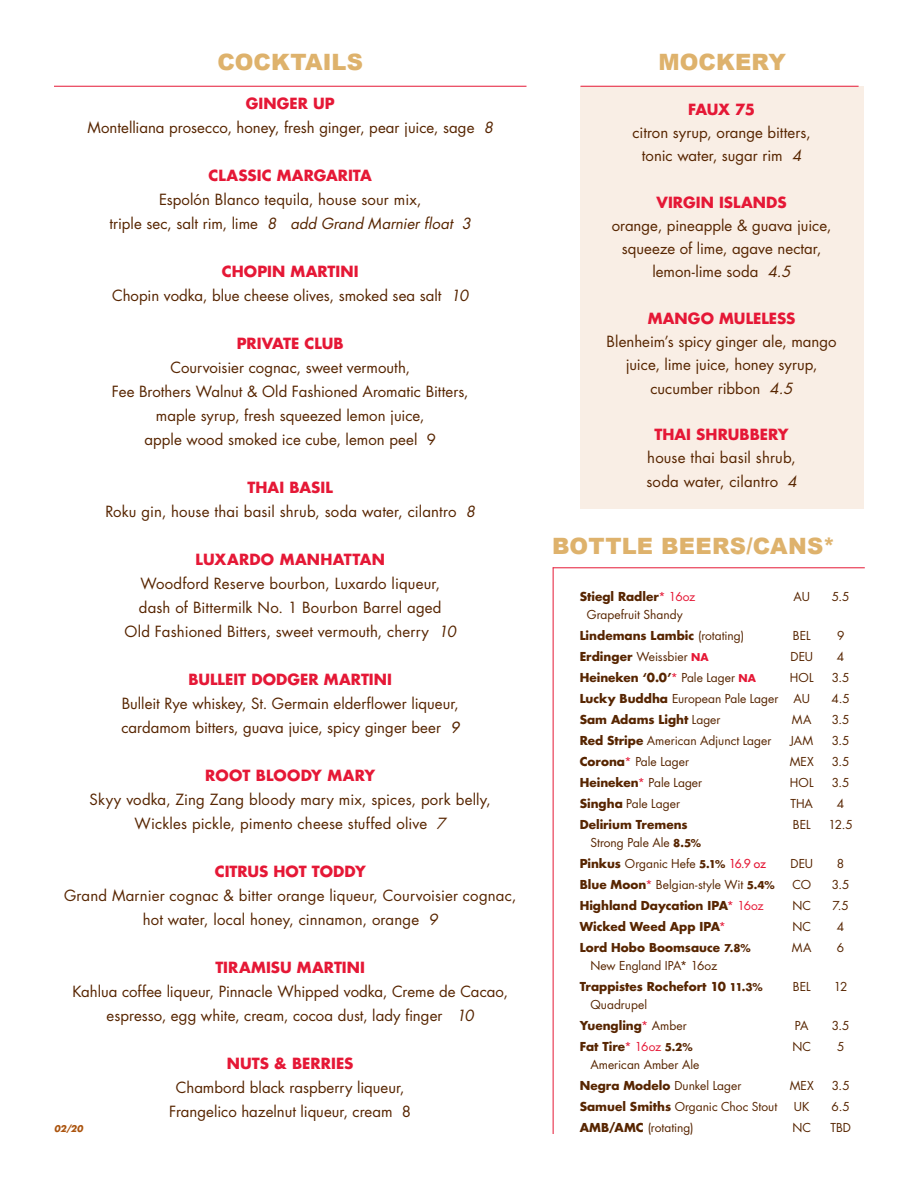
<style>
.page{position:relative;width:918px;height:1188px;background:#fff}
.page>*{position:absolute;margin:0;border:0;box-sizing:border-box;transform-origin:0 0}
.t1{font:900 22.5px "Arial";letter-spacing:.005em;color:#deb26c}
.t2{font:15px/23.2px "Futura";letter-spacing:.005em;color:#572500;text-align:center}
.t3{font:700 15px "Futura";letter-spacing:.005em;color:#e51836}
.t4{font:12px "Futura";color:#572500}
.t5{font:700 12px "Futura";color:#572500}
.t6{font:italic 700 9px "Futura";color:#ab540e}
.s1{font-style:italic}
.s2{font-weight:400;color:#e51836}
.s3{font-weight:400}
.s4{font-weight:700}
.s5{font-weight:700;font-size:10.5px;color:#e51836}
.s6{font-size:10.5px;color:#e51836}
.s7{color:#e51836}
.s8{font-weight:700;font-size:10.5px}
.s9{font-size:10.5px}
</style>
<div class="page">
<div style="left:580px;top:86px;width:284px;height:423px;background:#f9eee5"></div>
<hr style="left:553px;top:567px;width:1px;height:567px;background:#e51836">
<hr style="left:54px;top:86px;width:472px;height:1px;background:#e51836">
<hr style="left:580px;top:86px;width:279px;height:1px;background:#e51836">
<hr style="left:553px;top:567px;width:312px;height:1px;background:#e51836">
<p class="t1" style="left:217px;top:46px;width:147px">COCKTAILS</p>
<p class="t3" style="left:246px;top:93px;width:91px">GINGER UP</p>
<p class="t2" style="left:88px;top:116px;width:407px">Montelliana prosecco, honey, fresh ginger, pear juice, sage <span class="s1">8</span></p>
<p class="t3" style="left:209px;top:165px;width:165px">CLASSIC MARGARITA</p>
<p class="t2" style="left:159px;top:188px;width:264px">Espolón Blanco tequila, house sour mix,</p>
<p class="t2" style="left:109px;top:212px;width:363px">triple sec, salt rim, lime <span class="s1">8 add Grand Marnier float 3</span></p>
<p class="t3" style="left:222px;top:261px;width:138px">CHOPIN MARTINI</p>
<p class="t2" style="left:112px;top:284px;width:358px">Chopin vodka, blue cheese olives, smoked sea salt <span class="s1">10</span></p>
<p class="t3" style="left:237px;top:333px;width:109px">PRIVATE CLUB</p>
<p class="t2" style="left:170px;top:356px;width:241px">Courvoisier cognac, sweet vermouth,</p>
<p class="t2" style="left:112px;top:380px;width:358px">Fee Brothers Walnut &amp; Old Fashioned Aromatic Bitters,</p>
<p class="t2" style="left:156px;top:404px;width:270px">maple syrup, fresh squeezed lemon juice,</p>
<p class="t2" style="left:145px;top:428px;width:293px">apple wood smoked ice cube, lemon peel 9</p>
<p class="t3" style="left:248px;top:477px;width:87px">THAI BASIL</p>
<p class="t2" style="left:105px;top:500px;width:371px">Roku gin, house thai basil shrub, soda water, cilantro <span class="s1">8</span></p>
<p class="t3" style="left:196px;top:549px;width:191px">LUXARDO MANHATTAN</p>
<p class="t2" style="left:140px;top:572px;width:301px">Woodford Reserve bourbon, Luxardo liqueur,</p>
<p class="t2" style="left:139px;top:596px;width:304px">dash of Bittermilk No. 1 Bourbon Barrel aged</p>
<p class="t2" style="left:125px;top:620px;width:333px">Old Fashioned Bitters, sweet vermouth, cherry <span class="s1">10</span></p>
<p class="t3" style="left:188px;top:669px;width:205px">BULLEIT DODGER MARTINI</p>
<p class="t2" style="left:122px;top:692px;width:339px">Bulleit Rye whiskey, St. Germain elderflower liqueur,</p>
<p class="t2" style="left:121px;top:716px;width:339px">cardamom bitters, guava juice, spicy ginger beer <span class="s1">9</span></p>
<p class="t3" style="left:205px;top:765px;width:171px">ROOT BLOODY MARY</p>
<p class="t2" style="left:90px;top:788px;width:403px">Skyy vodka, Zing Zang bloody mary mix, spices, pork belly,</p>
<p class="t2" style="left:135px;top:812px;width:313px">Wickles pickle, pimento cheese stuffed olive <span class="s1">7</span></p>
<p class="t3" style="left:215px;top:861px;width:153px">CITRUS HOT TODDY</p>
<p class="t2" style="left:64px;top:884px;width:454px">Grand Marnier cognac &amp; bitter orange liqueur, Courvoisier cognac,</p>
<p class="t2" style="left:143px;top:908px;width:297px">hot water, local honey, cinnamon, orange <span class="s1">9</span></p>
<p class="t3" style="left:215px;top:957px;width:151px">TIRAMISU MARTINI</p>
<p class="t2" style="left:72px;top:980px;width:437px;line-height:24px">Kahlua coffee liqueur, Pinnacle Whipped vodka, Creme de Cacao, espresso, egg white, cream, cocoa dust, lady finger <span class="s1">10</span></p>
<p class="t3" style="left:227px;top:1053px;width:128px">NUTS &amp; BERRIES</p>
<p class="t2" style="left:176px;top:1076px;width:230px">Chambord black raspberry liqueur,</p>
<p class="t2" style="left:169px;top:1100px;width:243px">Frangelico hazelnut liqueur, cream 8</p>
<p class="t6" style="left:54px;top:1122px;width:31px">02/20</p>
<p class="t1" style="left:659px;top:46px;width:129px">MOCKERY</p>
<p class="t3" style="left:688px;top:99px;width:68px">FAUX 75</p>
<p class="t2" style="left:633px;top:121px;width:180px">citron syrup, orange bitters,</p>
<p class="t2" style="left:642px;top:144px;width:161px">tonic water, sugar rim <span class="s1">4</span></p>
<p class="t3" style="left:657px;top:192px;width:132px">VIRGIN ISLANDS</p>
<p class="t2" style="left:612px;top:214px;width:221px">orange, pineapple &amp; guava juice, squeeze of lime, agave nectar,</p>
<p class="t2" style="left:652px;top:260px;width:140px">lemon-lime soda <span class="s1">4.5</span></p>
<p class="t3" style="left:648px;top:308px;width:149px">MANGO MULELESS</p>
<p class="t2" style="left:607px;top:330px;width:231px">Blenheim’s spicy ginger ale, mango juice, lime juice, honey syrup, cucumber ribbon <span class="s1">4.5</span></p>
<p class="t3" style="left:655px;top:424px;width:136px">THAI SHRUBBERY</p>
<p class="t2" style="left:647px;top:446px;width:150px">house thai basil shrub,</p>
<p class="t2" style="left:646px;top:469px;width:152px">soda water, cilantro <span class="s1">4</span></p>
<p class="t1" style="left:552px;top:529px;width:285px">BOTTLE BEERS/CANS*</p>
<p class="t5" style="left:580px;top:588px;width:117px">Stiegl Radler<span class="s2">* 16oz</span></p>
<p class="t4" style="left:794px;top:588px;width:18px">AU</p>
<p class="t4" style="left:832px;top:588px;width:19px">5.5</p>
<p class="t4" style="left:587px;top:606px;width:97px">Grapefruit Shandy</p>
<p class="t5" style="left:580px;top:627px;width:166px">Lindemans Lambic <span class="s3">(rotating)</span></p>
<p class="t4" style="left:793px;top:627px;width:19px">BEL</p>
<p class="t4" style="left:837px;top:627px;width:9px">9</p>
<p class="t4" style="left:580px;top:648px;width:131px"><span class="s4">Erdinger</span> Weissbier <span class="s5">NA</span></p>
<p class="t4" style="left:790px;top:648px;width:24px">DEU</p>
<p class="t4" style="left:837px;top:648px;width:9px">4</p>
<p class="t5" style="left:580px;top:669px;width:178px">Heineken ‘0.0’<span class="s2">*</span> <span class="s3">Pale Lager</span> <span class="s6">NA</span></p>
<p class="t4" style="left:790px;top:669px;width:25px">HOL</p>
<p class="t4" style="left:832px;top:669px;width:19px">3.5</p>
<p class="t4" style="left:580px;top:690px;width:200px"><span class="s4">Lucky Buddha</span> European Pale Lager</p>
<p class="t4" style="left:794px;top:690px;width:18px">AU</p>
<p class="t4" style="left:832px;top:690px;width:20px">4.5</p>
<p class="t5" style="left:580px;top:711px;width:142px">Sam Adams Light <span class="s3">Lager</span></p>
<p class="t4" style="left:792px;top:711px;width:21px">MA</p>
<p class="t4" style="left:832px;top:711px;width:19px">3.5</p>
<p class="t4" style="left:580px;top:732px;width:193px"><span class="s4">Red Stripe</span> American Adjunct Lager</p>
<p class="t4" style="left:790px;top:732px;width:25px">JAM</p>
<p class="t4" style="left:832px;top:732px;width:19px">3.5</p>
<p class="t4" style="left:580px;top:753px;width:111px"><span class="s4">Corona</span><span class="s7">*</span> Pale Lager</p>
<p class="t4" style="left:790px;top:753px;width:26px">MEX</p>
<p class="t4" style="left:832px;top:753px;width:19px">3.5</p>
<p class="t4" style="left:580px;top:774px;width:124px"><span class="s4">Heineken</span><span class="s7">*</span> Pale Lager</p>
<p class="t4" style="left:790px;top:774px;width:25px">HOL</p>
<p class="t4" style="left:832px;top:774px;width:19px">3.5</p>
<p class="t4" style="left:580px;top:795px;width:102px"><span class="s4">Singha</span> Pale Lager</p>
<p class="t4" style="left:790px;top:795px;width:24px">THA</p>
<p class="t4" style="left:837px;top:795px;width:9px">4</p>
<p class="t5" style="left:580px;top:816px;width:110px">Delirium Tremens</p>
<p class="t4" style="left:793px;top:816px;width:19px">BEL</p>
<p class="t4" style="left:829px;top:816px;width:26px">12.5</p>
<p class="t4" style="left:590px;top:834px;width:112px">Strong Pale Ale <span class="s8">8.5%</span></p>
<p class="t4" style="left:580px;top:855px;width:188px"><span class="s4">Pinkus</span> Organic Hefe <span class="s8">5.1%</span> <span class="s7">16.9 oz</span></p>
<p class="t4" style="left:790px;top:855px;width:24px">DEU</p>
<p class="t4" style="left:837px;top:855px;width:9px">8</p>
<p class="t4" style="left:580px;top:876px;width:197px"><span class="s4">Blue Moon</span><span class="s7">*</span> Belgian-style Wit <span class="s8">5.4%</span></p>
<p class="t4" style="left:792px;top:876px;width:20px">CO</p>
<p class="t4" style="left:832px;top:876px;width:19px">3.5</p>
<p class="t5" style="left:580px;top:897px;width:186px">Highland Daycation IPA<span class="s2">* 16oz</span></p>
<p class="t4" style="left:792px;top:897px;width:20px">NC</p>
<p class="t4" style="left:833px;top:897px;width:18px">7.5</p>
<p class="t5" style="left:580px;top:918px;width:148px">Wicked Weed App IPA<span class="s2">*</span></p>
<p class="t4" style="left:792px;top:918px;width:20px">NC</p>
<p class="t4" style="left:837px;top:918px;width:9px">4</p>
<p class="t5" style="left:580px;top:939px;width:173px">Lord Hobo Boomsauce <span class="s9">7.8%</span></p>
<p class="t4" style="left:792px;top:939px;width:21px">MA</p>
<p class="t4" style="left:837px;top:939px;width:9px">6</p>
<p class="t4" style="left:590px;top:957px;width:128px">New England IPA* 16oz</p>
<p class="t5" style="left:580px;top:978px;width:185px">Trappistes Rochefort 10 <span class="s9">11.3%</span></p>
<p class="t4" style="left:793px;top:978px;width:19px">BEL</p>
<p class="t4" style="left:834px;top:978px;width:15px">12</p>
<p class="t4" style="left:590px;top:996px;width:58px">Quadrupel</p>
<p class="t5" style="left:580px;top:1017px;width:109px">Yuengling<span class="s2">*</span> <span class="s3">Amber</span></p>
<p class="t4" style="left:795px;top:1017px;width:15px">PA</p>
<p class="t4" style="left:832px;top:1017px;width:19px">3.5</p>
<p class="t5" style="left:580px;top:1038px;width:115px">Fat Tire<span class="s2">* 16oz</span> <span class="s9">5.2%</span></p>
<p class="t4" style="left:792px;top:1038px;width:20px">NC</p>
<p class="t4" style="left:837px;top:1038px;width:9px">5</p>
<p class="t4" style="left:590px;top:1056px;width:111px">American Amber Ale</p>
<p class="t5" style="left:580px;top:1077px;width:163px">Negra Modelo <span class="s3">Dunkel Lager</span></p>
<p class="t4" style="left:790px;top:1077px;width:26px">MEX</p>
<p class="t4" style="left:832px;top:1077px;width:19px">3.5</p>
<p class="t4" style="left:580px;top:1098px;width:199px"><span class="s4">Samuel Smiths</span> Organic Choc Stout</p>
<p class="t4" style="left:794px;top:1098px;width:17px">UK</p>
<p class="t4" style="left:832px;top:1098px;width:20px">6.5</p>
<p class="t4" style="left:580px;top:1119px;width:116px"><span class="s4">AMB/AMC</span> (rotating)</p>
<p class="t4" style="left:792px;top:1119px;width:20px">NC</p>
<p class="t4" style="left:830px;top:1119px;width:22px">TBD</p>
</div>
